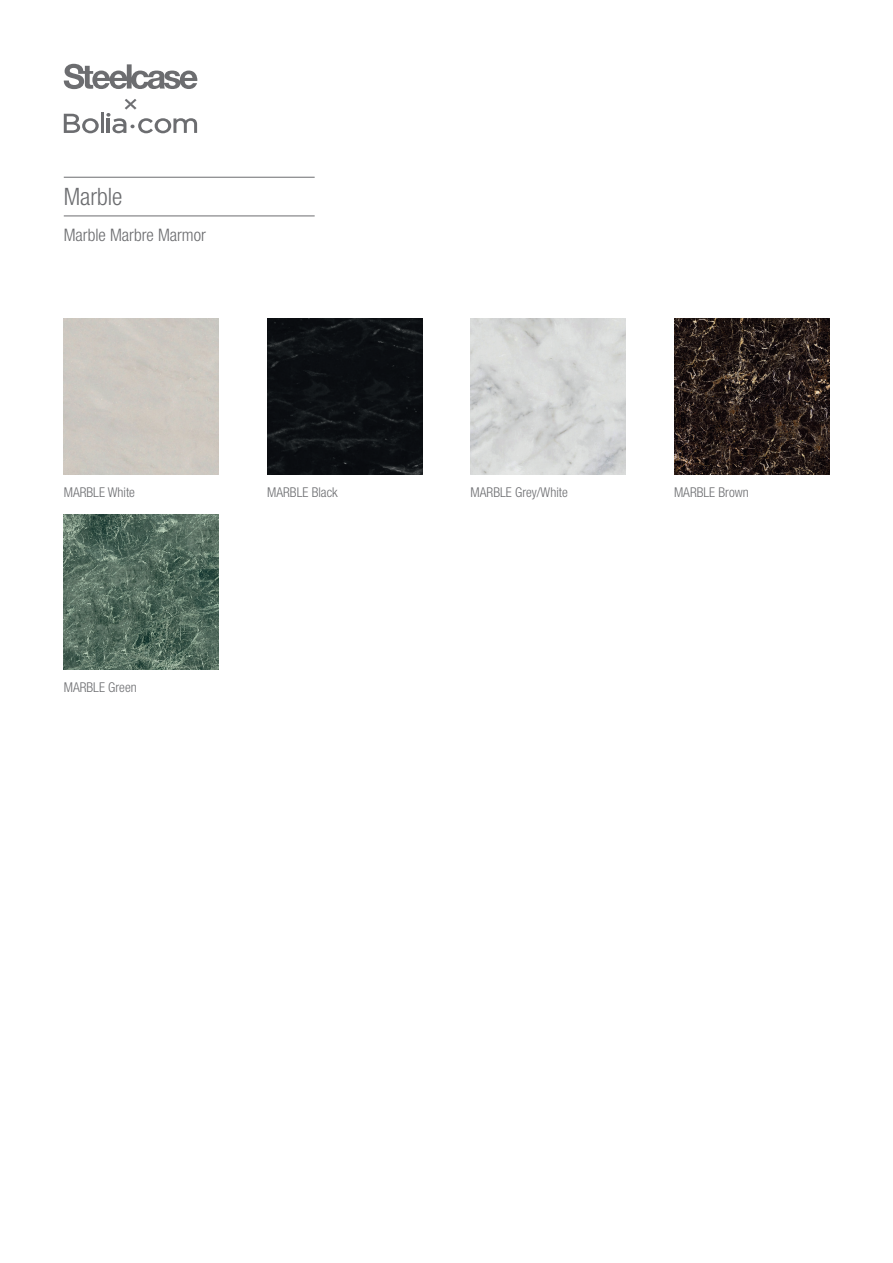
<style>
.page{position:relative;width:893px;height:1263px;background:#fff}
.page>*{position:absolute;margin:0;border:0;box-sizing:border-box;transform-origin:0 0}
.t1{font:300 condensed 24px "Helvetica Neue LT Pro";color:#6c6d70}
.t2{font:300 condensed 17.25px "Helvetica Neue LT Pro";color:#6c6d70}
.t3{font:300 condensed 13.5px "Helvetica Neue LT Pro";color:#6c6d70}
</style>
<div class="page">
<img style="left:267px;top:319px;width:155px;height:155px">
<img style="left:471px;top:319px;width:155px;height:155px">
<svg style="left:64px;top:64px;width:134px;height:25px"></svg>
<svg style="left:64px;top:114px;width:35px;height:19px"></svg>
<hr style="left:101px;top:113px;width:3px;height:20px;background:#6c6d70">
<svg style="left:106px;top:99px;width:91px;height:34px"></svg>
<hr style="left:64px;top:177px;width:251px;height:1px;background:#6c6d70">
<hr style="left:64px;top:216px;width:251px;height:1px;background:#6c6d70">
<img style="left:674px;top:319px;width:155px;height:155px">
<img style="left:64px;top:514px;width:155px;height:156px">
<h1 class="t1" style="left:64px;top:182px;width:60px">Marble</h1>
<p class="t2" style="left:64px;top:225px;width:144px">Marble Marbre Marmor</p>
<p class="t3" style="left:64px;top:484px;width:73px">MARBLE White</p>
<p class="t3" style="left:267px;top:484px;width:72px">MARBLE Black</p>
<p class="t3" style="left:471px;top:484px;width:99px">MARBLE Grey/White</p>
<p class="t3" style="left:64px;top:680px;width:74px">MARBLE Green</p>
<p class="t3" style="left:674px;top:484px;width:76px">MARBLE Brown</p>
</div>
